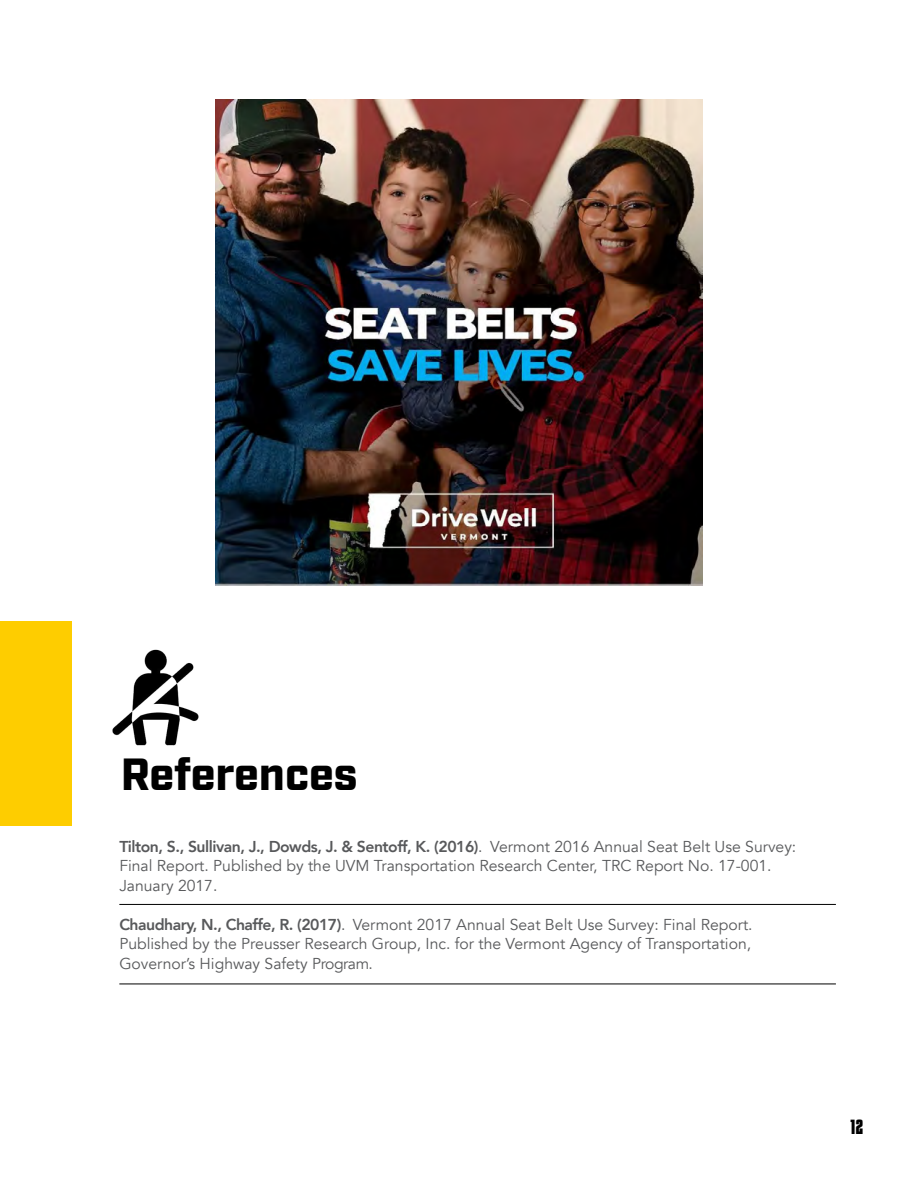
<style>
.page{position:relative;width:918px;height:1188px;background:#fff}
.page>*{position:absolute;margin:0;border:0;box-sizing:border-box;transform-origin:0 0}
.t1{font:900 45px "Industry";color:#000}
.t2{font:700 18px "Kenyan Coffee Rg";color:#000}
.t3{font:15.75px/19.5px "Avenir";color:#58595b}
.s1{font-weight:800}
</style>
<div class="page">
<img style="left:112px;top:649px;width:87px;height:97px">
<hr style="left:119px;top:904px;width:717px;height:1px;background:#000">
<hr style="left:119px;top:984px;width:717px;height:1px;background:#000">
<div style="left:0;top:622px;width:71px;height:204px;background:#fecd00"></div>
<img style="left:216px;top:99px;width:486px;height:486px">
<h1 class="t1" style="left:121px;top:748px;width:238px">References</h1>
<p class="t3" style="left:119px;top:837px;width:678px"><span class="s1">Tilton, S., Sullivan, J., Dowds, J. &amp; Sentoff, K. (2016)</span>. Vermont 2016 Annual Seat Belt Use Survey:<br>Final Report. Published by the UVM Transportation Research Center, TRC Report No. 17-001.<br>January 2017.</p>
<p class="t3" style="left:119px;top:915px;width:635px;text-align:justify"><span class="s1">Chaudhary, N., Chaffe, R. (2017)</span>. Vermont 2017 Annual Seat Belt Use Survey: Final Report.<br>Published by the Preusser Research Group, Inc. for the Vermont Agency of Transportation, Governor’s Highway Safety Program.</p>
<p class="t2" style="left:850px;top:1116px;width:14px">12</p>
</div>
